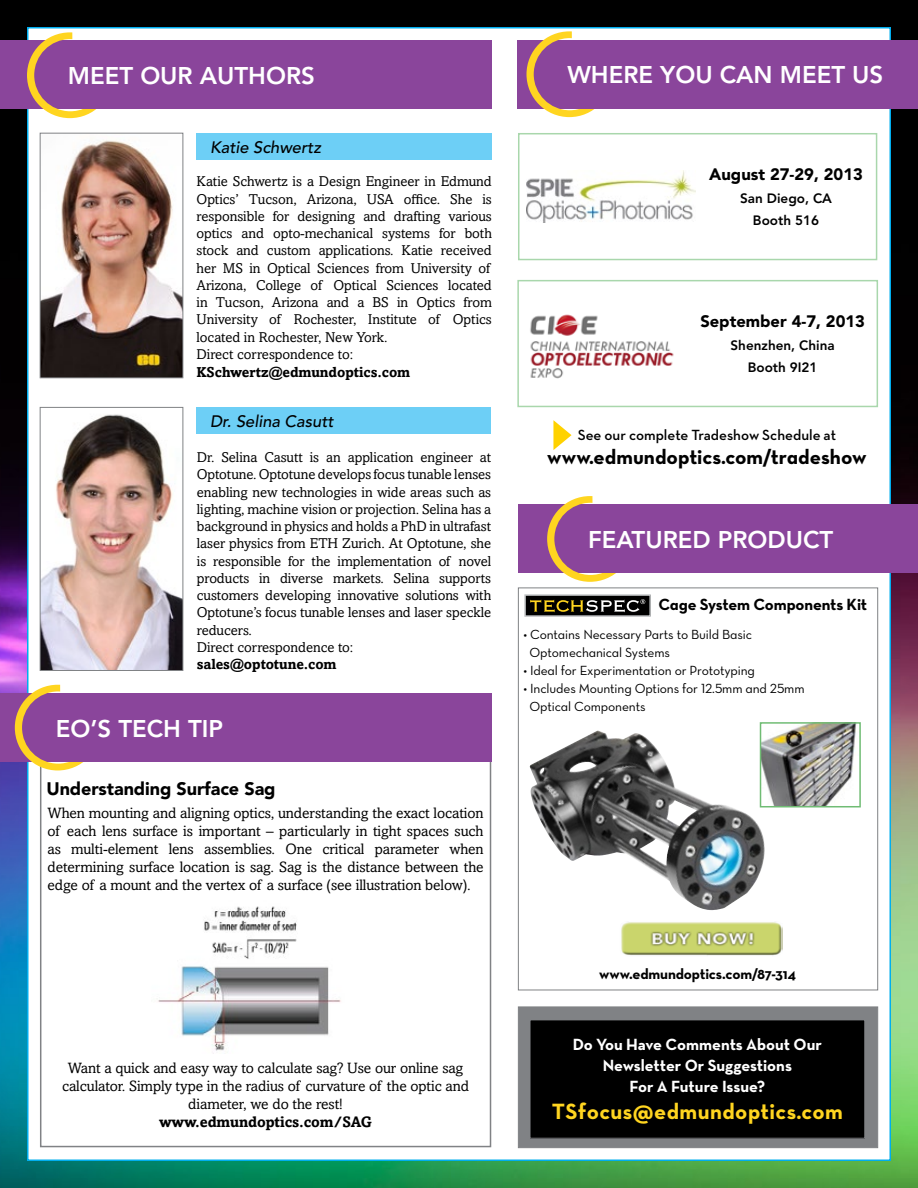
<style>
.page{position:relative;width:918px;height:1188px;background:#fff}
.page>*{position:absolute;margin:0;border:0;box-sizing:border-box;transform-origin:0 0}
.t1{font:800 24px "Avenir";color:#fff}
.t2{font:700 22.5px "Neutra Text TF";letter-spacing:.02em;color:#ffd520}
.t3{font:21px "Neutra Text TF Bold Alt";color:#000}
.t4{font:900 18px "Avenir";letter-spacing:-.005em;color:#000}
.t5{font:700 16.5px/21px "Neutra Text TF";color:#fff;text-align:center}
.t6{font:900 16.5px "Avenir";color:#000}
.t7{font:italic 500 16.5px "Avenir";color:#000}
.t8{font:16.5px "Neutra Text Bold Alt";letter-spacing:-.01em;color:#000}
.t9{font:15px/18px "Amasis MT Std";letter-spacing:-.01em;color:#000;text-align:justify}
.t10{font:600 15px "Neutra Text TF";color:#000}
.t11{font:700 15px "Neutra Text";letter-spacing:-.01em;color:#000}
.t12{font:700 15px "Amasis MT Std";letter-spacing:-.01em;color:#000}
.t13{font:14.25px/17.2px "Amasis MT Std";letter-spacing:-.005em;color:#000}
.t14{font:700 14.25px "Amasis MT Std";letter-spacing:-.005em;color:#000}
.t15{font:13.5px/18px "Neutra Text Book Alt";letter-spacing:-.01em;color:#000}
.t16{font:800 13.5px/22.5px "Avenir";color:#000;text-align:center}
</style>
<div class="page">
<img style="left:0;top:0;width:918px;height:1188px">
<div style="left:27px;top:27px;width:864px;height:1134px;background:#fff;border:2px solid #00aeef"></div>
<div style="left:518px;top:1007px;width:360px;height:141px;background:#808285"></div>
<div style="left:530px;top:1020px;width:335px;height:118px;background:#000"></div>
<div style="left:530px;top:1020px;width:335px;height:119px;border:1px solid #808285"></div>
<div style="left:197px;top:133px;width:295px;height:27px;background:#6dcff6"></div>
<div style="left:197px;top:407px;width:294px;height:27px;background:#6dcff6"></div>
<div style="left:0;top:40px;width:492px;height:69px;background:#8a459b"></div>
<svg style="left:25px;top:31px;width:71px;height:89px"></svg>
<div style="left:68px;top:41px;width:379px;height:68px;background:#8a459b"></div>
<div style="left:518px;top:40px;width:400px;height:69px;background:#8a459b"></div>
<svg style="left:526px;top:31px;width:69px;height:87px"></svg>
<div style="left:567px;top:40px;width:331px;height:69px;background:#8a459b"></div>
<svg style="left:553px;top:420px;width:19px;height:30px"></svg>
<img style="left:42px;top:140px;width:139px;height:236px">
<div style="left:40px;top:133px;width:143px;height:245px;border:1px solid #808285"></div>
<img style="left:42px;top:414px;width:139px;height:255px">
<div style="left:40px;top:407px;width:143px;height:264px;border:1px solid #808285"></div>
<div style="left:517px;top:280px;width:361px;height:127px;border:2px solid #a9d7ac"></div>
<div style="left:518px;top:133px;width:359px;height:127px;border:2px solid #a9d7ac"></div>
<img style="left:527px;top:170px;width:169px;height:52px">
<img style="left:530px;top:314px;width:144px;height:65px">
<div style="left:40px;top:753px;width:451px;height:394px;border:2px solid #808285"></div>
<img style="left:158px;top:906px;width:183px;height:145px">
<div style="left:0;top:693px;width:492px;height:69px;background:#8a459b"></div>
<svg style="left:13px;top:683px;width:70px;height:89px"></svg>
<div style="left:56px;top:693px;width:436px;height:69px;background:#8a459b"></div>
<div style="left:518px;top:588px;width:360px;height:402px;border:1px solid #808285"></div>
<img style="left:621px;top:922px;width:161px;height:34px">
<div style="left:519px;top:505px;width:399px;height:68px;background:#8a459b"></div>
<svg style="left:546px;top:496px;width:88px;height:86px"></svg>
<div style="left:588px;top:505px;width:330px;height:68px;background:#8a459b"></div>
<div style="left:525px;top:595px;width:125px;height:21px;background:#000"></div>
<div style="left:524px;top:594px;width:127px;height:23px;border:1px solid #bcbec0"></div>
<svg style="left:530px;top:599px;width:115px;height:13px"></svg>
<img style="left:530px;top:731px;width:235px;height:180px">
<img style="left:763px;top:725px;width:93px;height:79px">
<div style="left:760px;top:722px;width:101px;height:85px;border:2px solid #70bc74"></div>
<h1 class="t1" style="left:68px;top:61px;width:17px">MEET</h1>
<h1 class="t1" style="left:140px;top:61px;width:77px">OU R AUT</h1>
<h1 class="t1" style="left:248px;top:61px;width:65px">HORS</h1>
<h1 class="t1" style="left:567px;top:61px;width:230px">WHERE YOU CAN MEET</h1>
<h1 class="t1" style="left:852px;top:61px;width:16px">US</h1>
<p class="t7" style="left:210px;top:138px;width:112px">Katie Schwertz</p>
<p class="t13" style="left:197px;top:173px;width:297px">Katie Schwertz is a Design Engineer in Edmund Optics’ Tucson, Arizona, USA office. She is responsible for designing and drafting various optics and opto-mechanical systems for both stock and custom applications. Katie received her MS in Optical Sciences from University of Arizona, College of Optical Sciences located in Tucson, Arizona and a BS in Optics from University of Rochester, Institute of Optics located in Rochester, New York.<br>Direct correspondence to:</p>
<p class="t14" style="left:197px;top:363px;width:215px">KSchwertz@edmundoptics.com</p>
<p class="t7" style="left:210px;top:412px;width:125px">Dr. Selina Casutt</p>
<p class="t6" style="left:709px;top:165px;width:155px">August 27-29, 2013</p>
<p class="t16" style="left:740px;top:187px;width:93px">SAN DIEGO, CA<br>BOOTH 516</p>
<p class="t6" style="left:700px;top:312px;width:166px">September 4-7, 2013</p>
<p class="t16" style="left:731px;top:334px;width:106px">SHENZHEN, CHINA<br>BOOTH 9I21</p>
<p class="t10" style="left:578px;top:426px;width:260px">See our complete Tradeshow Schedule at</p>
<p class="t13" style="left:197px;top:449px;width:296px">Dr. Selina Casutt is an application engineer at</p>
<h3 class="t3" style="left:547px;top:444px;width:321px">www.edmundoptics.com/tradeshow</h3>
<p class="t13" style="left:197px;top:466px;width:296px">Optotune. Optotune develops focus tunable lenses enabling new technologies in wide areas such as lighting, machine vision or projection. Selina has a background in physics and holds a PhD in ultrafast laser physics from ETH Zurich. At Optotune, she is responsible for the implementation of novel products in diverse markets. Selina supports customers developing innovative solutions with Optotune’s focus tunable lenses and laser speckle reducers.<br>Direct correspondence to:</p>
<p class="t14" style="left:197px;top:656px;width:141px">sales@optotune.com</p>
<h1 class="t1" style="left:588px;top:526px;width:16px">FEATU</h1>
<h1 class="t1" style="left:663px;top:526px;width:103px">RED PRODUCT</h1>
<p class="t8" style="left:658px;top:595px;width:210px">Cage System Components Kit</p>
<p class="t15" style="left:530px;top:626px;width:224px;text-indent:-6px">• Contains Necessary Parts to Build Basic<br>Optomechanical Systems</p>
<p class="t15" style="left:524px;top:661px;width:233px">• Ideal for Experimentation or Prototyping</p>
<p class="t15" style="left:530px;top:679px;width:277px;text-indent:-6px">• Includes Mounting Options for 12.5mm and 25mm<br>Optical Components</p>
<h1 class="t1" style="left:56px;top:714px;width:79px">EO’STEC</h1>
<h1 class="t1" style="left:163px;top:714px;width:62px">H TI P</h1>
<p class="t4" style="left:46px;top:778px;width:231px">Understanding Surface Sag</p>
<p class="t9" style="left:48px;top:804px;width:438px">When mounting and aligning optics, understanding the exact location of each lens surface is important – particularly in tight spaces such as multi-element lens assemblies. One critical parameter when determining surface location is sag. Sag is the distance between the edge of a mount and the vertex of a surface (see illustration below).</p>
<p class="t9" style="left:62px;top:1059px;width:409px;text-align:center">Want a quick and easy way to calculate sag? Use our online sag calculator. Simply type in the radius of curvature of the optic and diameter, we do the rest!</p>
<p class="t12" style="left:159px;top:1113px;width:215px">www.edmundoptics.com/SAG</p>
<p class="t11" style="left:599px;top:964px;width:198px">www.edmundoptics.com/87-314</p>
<p class="t5" style="left:573px;top:1034px;width:251px">Do You Have Comments About Our<br>Newsletter Or Suggestions<br>For A Future Issue?</p>
<h2 class="t2" style="left:552px;top:1098px;width:292px">TSfocus@edmundoptics.com</h2>
</div>
